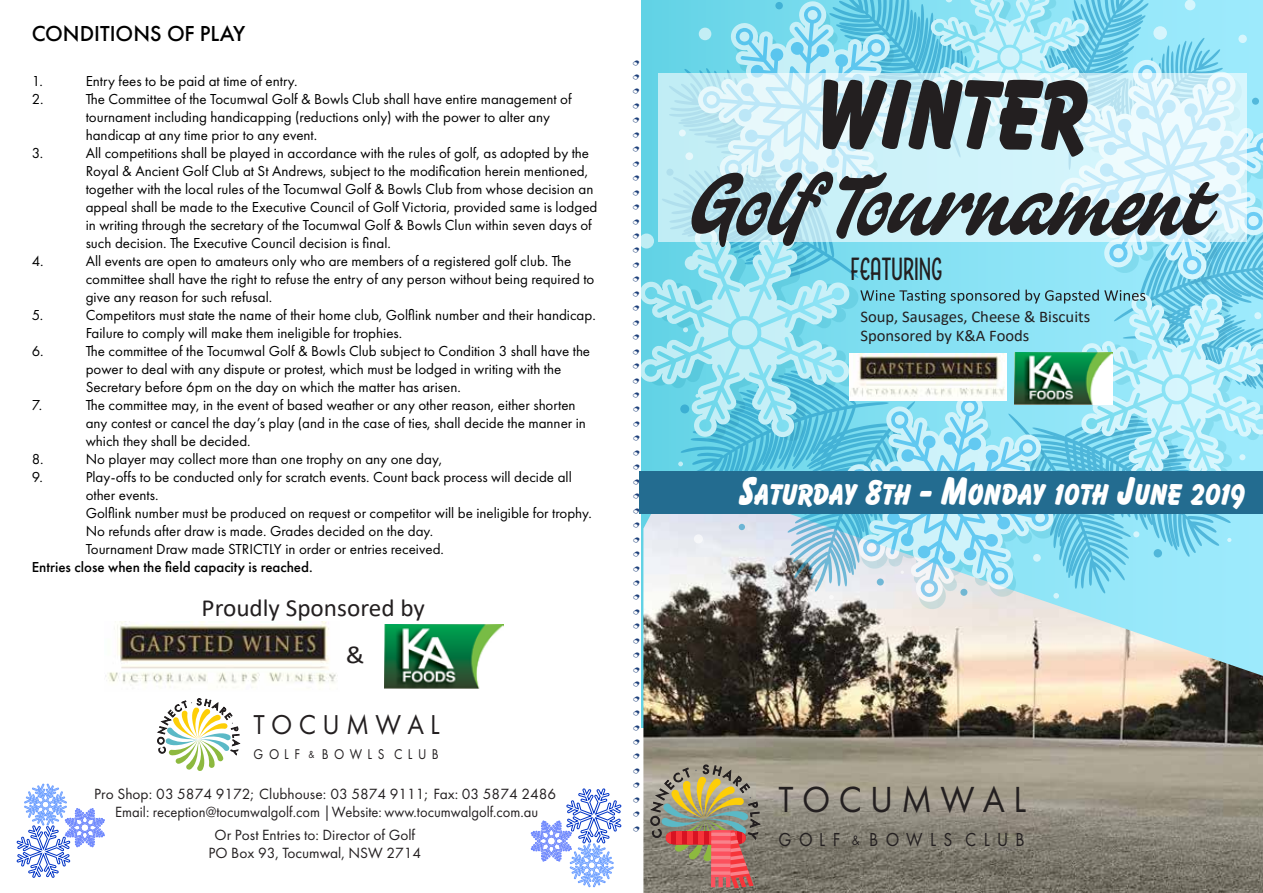
<style>
.page{position:relative;width:1263px;height:893px;background:#fff}
.page>*{position:absolute;margin:0;border:0;box-sizing:border-box;transform-origin:0 0}
.t1{font:700 expanded 105.15px "Balloon SCD";color:#231f20;scale:.85 1}
.t2{font:92.55px "Falcon Script";color:#231f20}
.t3{font:700 expanded 42.15px "Balloon SCD";color:#fff;scale:.86 1}
.t4{font:37.65px "Futura PT";color:#231f20;scale:.95 1}
.t5{font:29.7px "Boucherie Sans";color:#231f20;scale:.8 1}
.t6{font:28.65px "Balloon Dro Sha D";color:#1e417c;scale:.91 1}
.t7{font:28.35px "Futura PT";color:#231f20;scale:.95 1}
.t8{font:24.75px/46.2px "Calibri";color:#231f20}
.t9{font:500 22.5px "Futura PT";color:#000}
.t10{font:19.5px "Futura PT";letter-spacing:.425em;color:#231f20;scale:.88 1}
.t11{font:16.2px/19.5px "Calibri";color:#231f20}
.t12{font:15.3px/18.5px "Futura PT";color:#231f20;text-align:center}
.t13{font:15px/18px "Futura PT";color:#000}
.t14{font:500 15px "Futura PT";color:#000}
.t15{font:14.7px "Futura PT";letter-spacing:.425em;color:#231f20;scale:.88 1}
.t16{font:12.75px "Futura PT";color:#231f20;scale:1.04 1}
.s1{font-size:10.65px}
.s2{font-size:14.1px}
</style>
<div class="page">
<img style="left:643px;top:514px;width:620px;height:379px">
<svg style="left:648px;top:763px;width:112px;height:125px;background:#a1876f"></svg>
<hr style="left:711px;top:833px;width:20px;height:3px;background:#f9828b">
<svg style="left:711px;top:840px;width:19px;height:4px"></svg>
<hr style="left:711px;top:848px;width:19px;height:3px;background:#f9828b">
<hr style="left:711px;top:856px;width:19px;height:3px;background:#f9828b">
<hr style="left:711px;top:864px;width:19px;height:3px;background:#f9828b">
<svg style="left:711px;top:871px;width:19px;height:4px"></svg>
<hr style="left:711px;top:877px;width:4px;height:10px;background:#fc515e">
<hr style="left:726px;top:877px;width:4px;height:10px;background:#fc515e">
<div style="left:718px;top:877px;width:5px;height:10px;background:#fc515e"></div>
<img style="left:384px;top:624px;width:120px;height:65px">
<svg style="left:641px;top:226px;width:3px;height:213px"></svg>
<svg style="left:644px;top:0;width:619px;height:609px;background:#9ad8e9"></svg>
<img style="left:1015px;top:353px;width:97px;height:52px">
<img style="left:849px;top:353px;width:157px;height:47px">
<svg style="left:531px;top:789px;width:90px;height:98px"></svg>
<svg style="left:17px;top:784px;width:88px;height:94px"></svg>
<img style="left:105px;top:621px;width:233px;height:66px">
<svg style="left:157px;top:698px;width:83px;height:73px"></svg>
<h3 class="t9" style="left:32px;top:20px;width:215px">CONDITIONS OF PLAY</h3>
<p class="t13" style="left:32px;top:72px;width:13px">1.</p>
<p class="t13" style="left:86px;top:72px;width:213px">Entry fees to be paid at time of entry.</p>
<p class="t13" style="left:32px;top:90px;width:13px">2.</p>
<p class="t13" style="left:86px;top:90px;width:487px">The Committee of the Tocumwal Golf &amp; Bowls Club shall have entire management of tournament including handicapping (reductions only) with the power to alter any handicap at any time prior to any event.</p>
<p class="t13" style="left:32px;top:144px;width:13px">3.</p>
<p class="t13" style="left:86px;top:144px;width:513px">All competitions shall be played in accordance with the rules of golf, as adopted by the Royal &amp; Ancient Golf Club at St Andrews, subject to the modification herein mentioned, together with the local rules of the Tocumwal Golf &amp; Bowls Club from whose decision an appeal shall be made to the Executive Council of Golf Victoria, provided same is lodged in writing through the secretary of the Tocumwal Golf &amp; Bowls Clun within seven days of such decision. The Executive Council decision is final.</p>
<p class="t13" style="left:32px;top:252px;width:13px">4.</p>
<p class="t13" style="left:86px;top:252px;width:510px">All events are open to amateurs only who are members of a registered golf club. The committee shall have the right to refuse the entry of any person without being required to give any reason for such refusal.</p>
<p class="t13" style="left:32px;top:306px;width:13px">5.</p>
<p class="t13" style="left:86px;top:306px;width:512px">Competitors must state the name of their home club, Golflink number and their handicap.<br>Failure to comply will make them ineligible for trophies.</p>
<p class="t13" style="left:32px;top:342px;width:13px">6.</p>
<p class="t13" style="left:86px;top:342px;width:506px">The committee of the Tocumwal Golf &amp; Bowls Club subject to Condition 3 shall have the power to deal with any dispute or protest, which must be lodged in writing with the<br>Secretary before 6pm on the day on which the matter has arisen.</p>
<p class="t13" style="left:32px;top:396px;width:12px">7.</p>
<p class="t13" style="left:86px;top:396px;width:502px">The committee may, in the event of based weather or any other reason, either shorten any contest or cancel the day’s play (and in the case of ties, shall decide the manner in which they shall be decided.</p>
<p class="t13" style="left:32px;top:450px;width:13px">8.</p>
<p class="t13" style="left:86px;top:450px;width:358px">No player may collect more than one trophy on any one day,</p>
<p class="t13" style="left:32px;top:468px;width:13px">9.</p>
<p class="t13" style="left:86px;top:468px;width:508px">Play-offs to be conducted only for scratch events. Count back process will decide all other events.<br>Golflink number must be produced on request or competitor will be ineligible for trophy.<br>No refunds after draw is made. Grades decided on the day.<br>Tournament Draw made STRICTLY in order or entries received.</p>
<p class="t14" style="left:32px;top:558px;width:283px">Entries close when the field capacity is reached.</p>
<h3 class="t8" style="left:346px;top:584px;width:81px;text-indent:-144px">Proudly Sponsored by &amp;</h3>
<h3 class="t7" style="left:254px;top:707px;width:198px">T O C U M W A L</h3>
<p class="t15" style="left:254px;top:746px;width:212px">GOLF <span class="s1">&amp;</span> BOWLS CLUB</p>
<p class="t12" style="left:94px;top:785px;width:463px">Pro Shop: 03 5874 9172; Clubhouse: 03 5874 9111; Fax: 03 5874 2486<br>Email: reception@tocumwalgolf.com | Website: www.tocumwalgolf.com.au</p>
<p class="t12" style="left:209px;top:825px;width:214px">Or Post Entries to: Director of Golf<br>PO Box 93, Tocumwal, NSW 2714</p>
<h3 class="t6" style="left:613px;top:831px;width:851px;rotate:-90deg">......................................................</h3>
<h1 class="t1" style="left:818px;top:57px;width:319px">WINTER</h1>
<h2 class="t2" style="left:687px;top:153px;width:523px">Golf Tournament</h2>
<h3 class="t5" style="left:851px;top:251px;width:116px">FEATURING</h3>
<p class="t11" style="left:860px;top:306px;width:231px">Soup, Sausages, Cheese &amp; Biscuits<br>Sponsored by K&amp;A Foods</p>
<h3 class="t3" style="left:740px;top:467px;width:589px">Saturday 8th - Monday 10th June 2019</h3>
<p class="t16" style="left:702px;top:762px;width:8px">S</p>
<h3 class="t4" style="left:778px;top:777px;width:262px">T O C U M W A L</h3>
<h3 class="t10" style="left:778px;top:827px;width:281px">GOLF <span class="s2">&amp;</span> BOWLS CLUB</h3>
</div>
